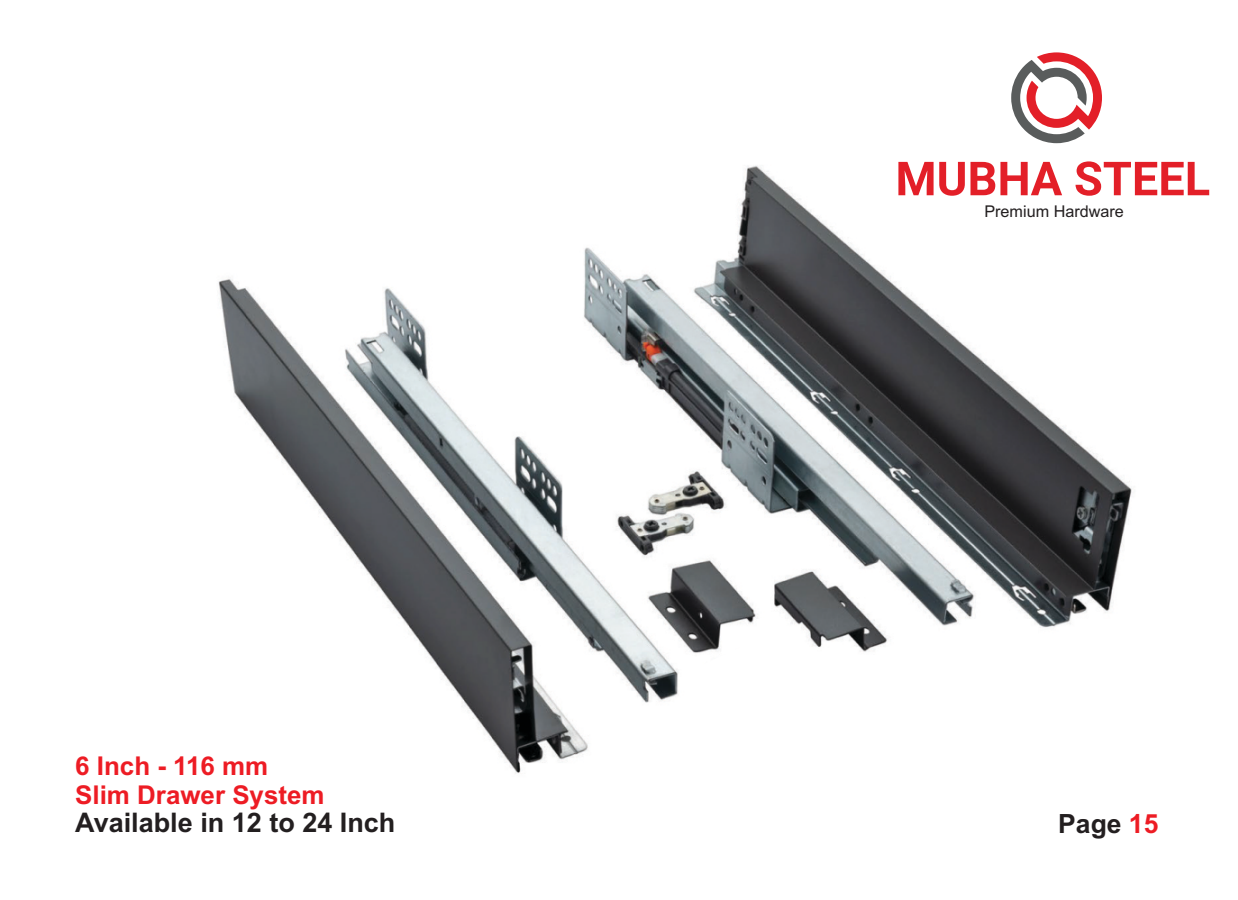
<style>
.page{position:relative;width:1238px;height:900px;background:#fff}
.page>*{position:absolute;margin:0;border:0;box-sizing:border-box;transform-origin:0 0}
.t1{font:700 27px "Arial";color:#231f20}
.t2{font:700 26.5px "Arial";color:#231f20}
.t3{font:700 26px/29px "Arial";color:#ed1c24}
.t4{font:16.25px "Arial";color:#231f20}
.s1{color:#ed1c24}
</style>
<div class="page">
<img style="left:218px;top:89px;width:992px;height:685px">
<svg style="left:692px;top:625px;width:138px;height:111px"></svg>
<svg style="left:1011px;top:52px;width:90px;height:91px"></svg>
<svg style="left:898px;top:161px;width:311px;height:35px"></svg>
<p class="t3" style="left:75px;top:753px;width:251px">6 Inch - 116 mm<br>Slim Drawer System</p>
<p class="t1" style="left:75px;top:813px;width:322px">Available in 12 to 24 Inch</p>
<p class="t4" style="left:984px;top:205px;width:141px">Premium Hardware</p>
<p class="t2" style="left:1058px;top:814px;width:102px">Page <span class="s1">15</span></p>
</div>
